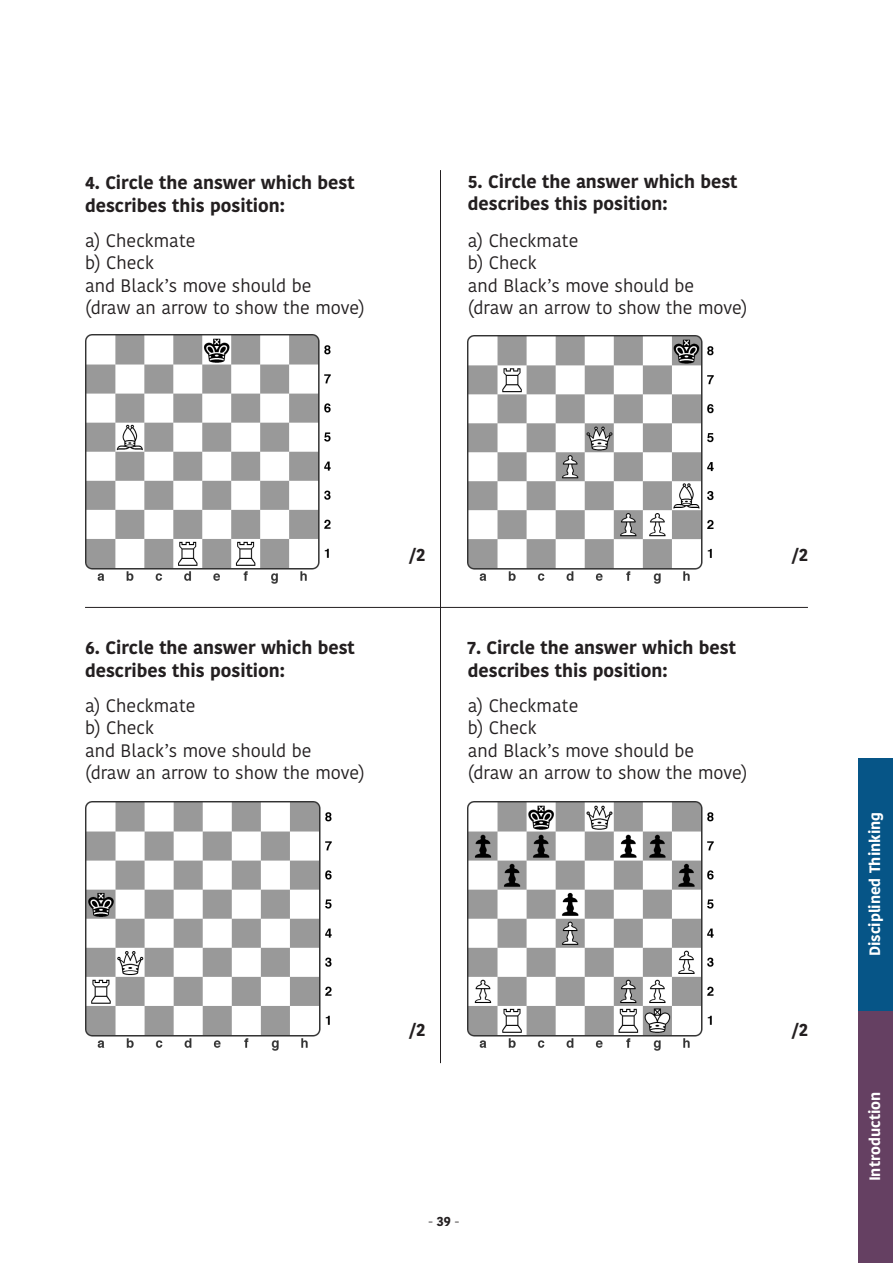
<style>
.page{position:relative;width:893px;height:1263px;background:#fff}
.page>*{position:absolute;margin:0;border:0;box-sizing:border-box;transform-origin:0 0}
.Body_Text{font:18px/22.5px "Kohinoor Telugu";color:#231f20}
.Body_Text-2{font:700 18px/22.5px "Kohinoor Telugu";color:#231f20}
.t1{font:700 15px "Kohinoor Telugu";color:#fff}
.Body_Text-3{font:300 13.5px "Kohinoor Telugu";color:#231f20}
.s1{font-weight:700}
</style>
<div class="page">
<img style="left:85px;top:335px;width:246px;height:249px">
<img style="left:468px;top:335px;width:246px;height:249px">
<img style="left:85px;top:801px;width:247px;height:249px">
<img style="left:468px;top:801px;width:246px;height:249px">
<div style="left:858px;top:1010px;width:35px;height:253px;background:#654062"></div>
<div style="left:858px;top:758px;width:35px;height:252px;background:#065587"></div>
<hr style="left:85px;top:607px;width:723px;height:1px;background:#231f20">
<hr style="left:440px;top:170px;width:1px;height:893px;background:#231f20">
<p class="Body_Text-2" style="left:85px;top:172px;width:271px">4. Circle the answer which best describes this position:</p>
<p class="Body_Text" style="left:85px;top:229px;width:281px">a) Checkmate<br>b) Check<br>and Black’s move should be<br>(draw an arrow to show the move)</p>
<p class="Body_Text-2" style="left:468px;top:170px;width:271px">5. Circle the answer which best describes this position:</p>
<p class="Body_Text" style="left:468px;top:229px;width:281px">a) Checkmate<br>b) Check<br>and Black’s move should be<br>(draw an arrow to show the move)</p>
<p class="Body_Text-2" style="left:85px;top:637px;width:271px">6. Circle the answer which best describes this position:</p>
<p class="Body_Text" style="left:85px;top:694px;width:281px">a) Checkmate<br>b) Check<br>and Black’s move should be<br>(draw an arrow to show the move)</p>
<p class="Body_Text-2" style="left:409px;top:544px;width:18px">/2</p>
<p class="Body_Text-2" style="left:468px;top:637px;width:270px">7. Circle the answer which best describes this position:</p>
<p class="Body_Text" style="left:468px;top:694px;width:281px">a) Checkmate<br>b) Check<br>and Black’s move should be<br>(draw an arrow to show the move)</p>
<p class="Body_Text-2" style="left:792px;top:544px;width:18px">/2</p>
<p class="Body_Text-2" style="left:409px;top:1018px;width:18px">/2</p>
<p class="Body_Text-3" style="left:428px;top:1214px;width:32px">- <span class="s1">39</span> -</p>
<p class="Body_Text-2" style="left:792px;top:1018px;width:18px">/2</p>
<p class="t1" style="left:866px;top:956px;width:146px;rotate:-90deg">Disciplined Thinking</p>
<p class="t1" style="left:866px;top:1181px;width:91px;rotate:-90deg">Introduction</p>
</div>
